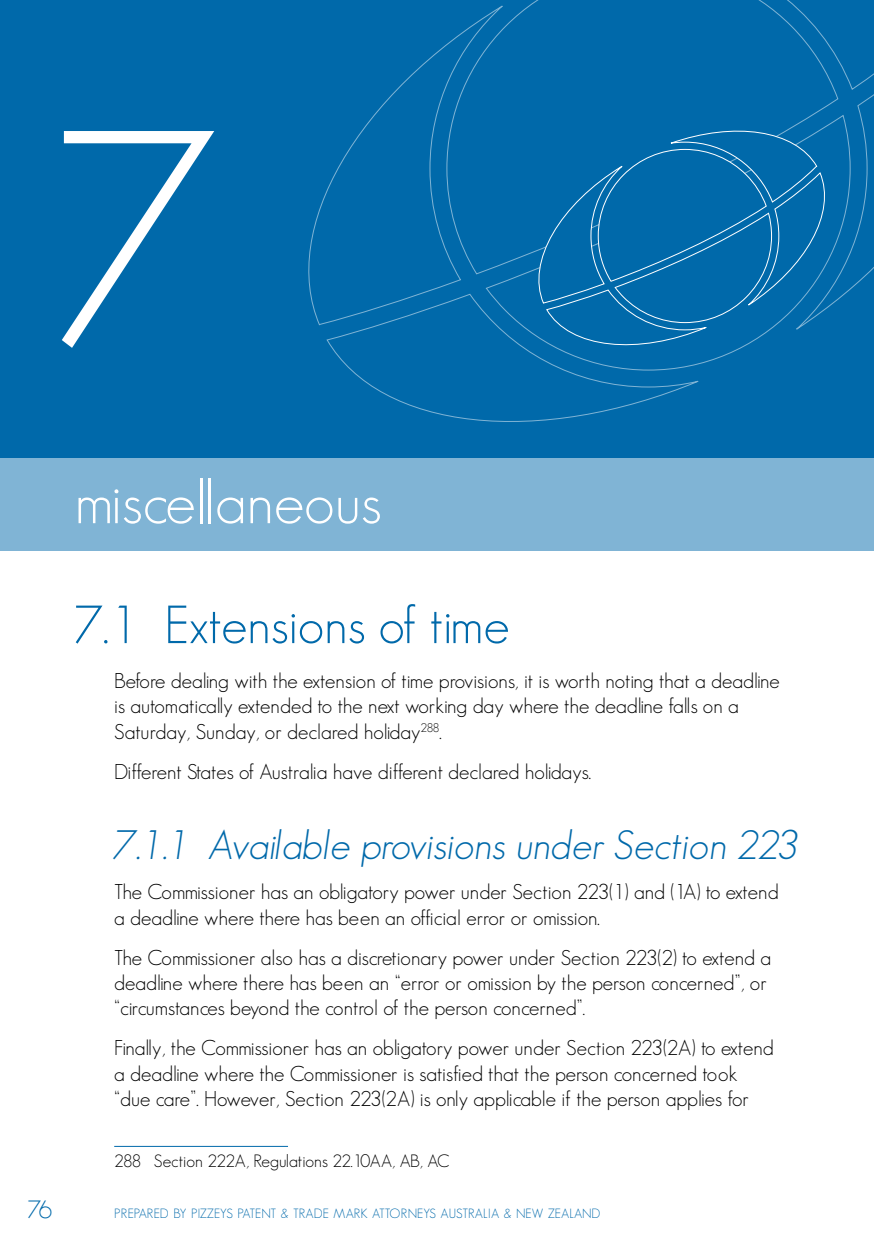
<style>
.page{position:relative;width:874px;height:1241px;background:#fff}
.page>*{position:absolute;margin:0;border:0;box-sizing:border-box;transform-origin:0 0}
.t1{font:300 299.25px "Geosans";color:#fff}
.t2{font:300 61.25px "Geosans";color:#fff}
.t3{font:300 52.5px "Geosans";color:#0069aa}
.t4{font:italic 300 40.25px "Geosans";color:#0069aa}
.t5{font:300 24.5px "Geosans";color:#0069aa}
.t6{font:300 21px/25.2px "Geosans";color:#000}
.t7{font:300 17.5px "Geosans";color:#000}
.t8{font:300 13.12px "Geosans";letter-spacing:-.01em;color:#0069aa}
</style>
<div class="page">
<div style="left:0;top:0;width:873px;height:462px;background:#0069aa"></div>
<div style="left:0;top:458px;width:873px;height:93px;background:#80b4d5"></div>
<svg style="left:308px;top:0;width:565px;height:422px"></svg>
<svg style="left:525px;top:121px;width:311px;height:235px"></svg>
<hr style="left:114px;top:1145px;width:174px;height:1px;background:#0069aa">
<h1 class="t1" style="left:55px;top:74px;width:165px">7</h1>
<h2 class="t2" style="left:74px;top:468px;width:308px">miscellaneous</h2>
<h3 class="t3" style="left:74px;top:595px;width:436px">7.1 Extensions of time</h3>
<p class="t6" style="left:114px;top:668px;width:666px">Before dealing with the extension of time provisions, it is worth noting that a deadline is automatically extended to the next working day where the deadline falls on a<br>Saturday, Sunday, or declared holiday<sup>288</sup>.</p>
<p class="t6" style="left:114px;top:758px;width:478px">Different States of Australia have different declared holidays.</p>
<h3 class="t4" style="left:114px;top:822px;width:686px">7.1.1 Available provisions under Section 223</h3>
<p class="t6" style="left:114px;top:879px;width:665px">The Commissioner has an obligatory power under Section 223(1) and (1A) to extend a deadline where there has been an official error or omission.</p>
<p class="t6" style="left:114px;top:944px;width:658px">The Commissioner also has a discretionary power under Section 223(2) to extend a deadline where there has been an “error or omission by the person concerned”, or “circumstances beyond the control of the person concerned”.</p>
<p class="t6" style="left:114px;top:1035px;width:660px">Finally, the Commissioner has an obligatory power under Section 223(2A) to extend a deadline where the Commissioner is satisfied that the person concerned took “due care”. However, Section 223(2A) is only applicable if the person applies for</p>
<p class="t7" style="left:114px;top:1150px;width:337px">288 Section 222A, Regulations 22.10AA, AB, AC</p>
<p class="t5" style="left:28px;top:1195px;width:26px">76</p>
<p class="t8" style="left:114px;top:1205px;width:15px">Prepared</p>
<p class="t8" style="left:173px;top:1205px;width:48px">by Pizzeys</p>
<p class="t8" style="left:237px;top:1205px;width:13px">Patent</p>
<p class="t8" style="left:281px;top:1205px;width:26px">&amp; Trade</p>
<p class="t8" style="left:333px;top:1205px;width:54px">Mark Attorneys</p>
<p class="t8" style="left:440px;top:1205px;width:16px">Australia</p>
<p class="t8" style="left:503px;top:1205px;width:53px">&amp; New Zealand</p>
</div>
